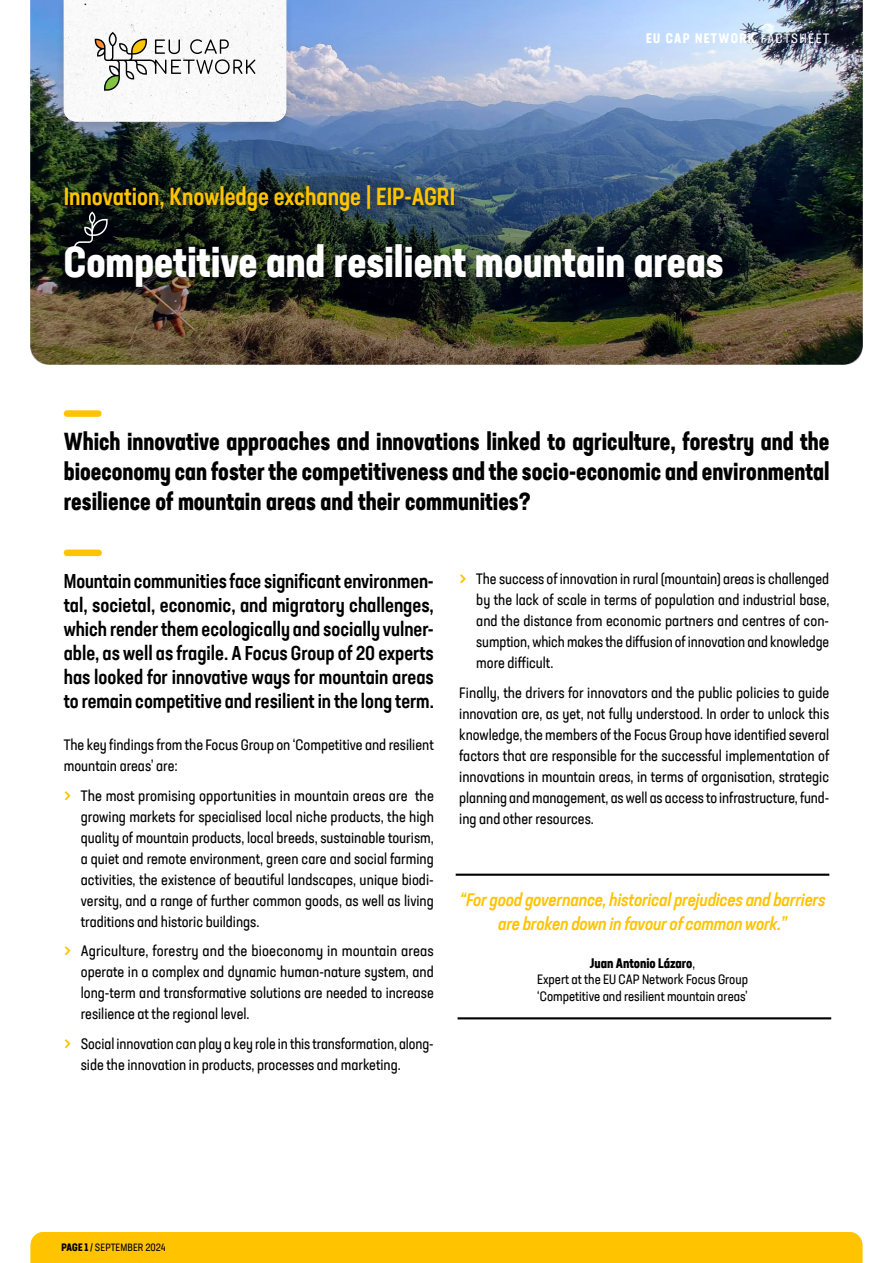
<style>
.page{position:relative;width:893px;height:1263px;background:#fff}
.page>*{position:absolute;margin:0;border:0;box-sizing:border-box;transform-origin:0 0}
.t1{font:700 condensed 42px "Neusa Next Std";color:#fff}
.t2{font:700 condensed 24px/30px "Neusa Next Std";color:#000;text-align:justify}
.t3{font:500 condensed 24px "Neusa Next Std";color:#ffc300}
.t4{font:500 condensed 19.5px/24px "Neusa Next Std";color:#000;text-align:justify}
.t5{font:18px/24px "Neusa Next Std Cond Med Ita";letter-spacing:-.01em;color:#ffc300;text-align:center}
.t6{font:condensed 15px/21px "Neusa Next Std";color:#000;text-align:justify}
.t7{font:condensed 13.5px/16.5px "Neusa Next Std";color:#000;text-align:center}
.t8{font:700 condensed 13.5px "Neusa Next Std";letter-spacing:.1em;color:#fff}
.t9{font:condensed 10.5px "Neusa Next Std";letter-spacing:.01em;color:#000}
.s1{font-weight:400}
.s2{font-size:22.5px;color:#ffc300}
.s3{font-weight:700}
</style>
<div class="page">
<div style="left:31px;top:1232px;width:831px;height:31px;background:#ffc300"></div>
<img style="left:30px;top:0;width:833px;height:365px">
<div style="left:62px;top:243px;width:666px;height:51px;background:#000;opacity:.4"></div>
<svg style="left:74px;top:221px;width:34px;height:28px"></svg>
<div style="left:58px;top:179px;width:407px;height:42px;background:#000;opacity:.45"></div>
<div style="left:56px;top:0;width:239px;height:134px;background:#000;opacity:.14"></div>
<svg style="left:64px;top:0;width:222px;height:122px"></svg>
<div style="left:64px;top:410px;width:38px;height:7px;background:#ffc300;border-radius:3px"></div>
<div style="left:64px;top:550px;width:38px;height:6px;background:#ffc300;border-radius:3px"></div>
<hr style="left:456px;top:874px;width:373px;height:2px;background:#000">
<hr style="left:458px;top:1017px;width:373px;height:2px;background:#000">
<h2 class="t3" style="left:64px;top:181px;width:393px">Innovation, Knowledge exchange | EIP-AGRI</h2>
<p class="t8" style="left:646px;top:29px;width:185px">EU CAP NETWORK <span class="s1">FACTSHEET</span></p>
<h1 class="t1" style="left:64px;top:235px;width:661px">Competitive and resilient mountain areas</h1>
<h2 class="t2" style="left:64px;top:426px;width:767px">Which innovative approaches and innovations linked to agriculture, forestry and the bioeconomy can foster the competitiveness and the socio-economic and environmental resilience of mountain areas and their communities?</h2>
<p class="t4" style="left:64px;top:569px;width:372px">Mountain communities face significant environmen&shy;tal, societal, economic, and migratory challenges, which render them ecologically and socially vulner&shy;able, as well as fragile. A Focus Group of 20 experts has looked for innovative ways for mountain areas to remain competitive and resilient in the long term.</p>
<p class="t6" style="left:64px;top:734px;width:371px">The key findings from the Focus Group on ‘Competitive and resilient mountain areas’ are:</p>
<p class="t6" style="left:81px;top:785px;width:355px;text-indent:-17px"><span class="s2">&gt;</span> The most promising opportunities in mountain areas are the growing markets for specialised local niche products, the high quality of mountain products, local breeds, sustainable tourism, a quiet and remote environment, green care and social farming activities, the existence of beautiful landscapes, unique biodi&shy;versity, and a range of further common goods, as well as living traditions and historic buildings.</p>
<p class="t6" style="left:81px;top:940px;width:355px;text-indent:-17px"><span class="s2">&gt;</span> Agriculture, forestry and the bioeconomy in mountain areas operate in a complex and dynamic human-nature system, and long-term and transformative solutions are needed to increase resilience at the regional level.</p>
<p class="t6" style="left:81px;top:1033px;width:354px;text-indent:-17px"><span class="s2">&gt;</span> Social innovation can play a key role in this transformation, along&shy;side the innovation in products, processes and marketing.</p>
<p class="t6" style="left:476px;top:568px;width:355px;text-indent:-17px"><span class="s2">&gt;</span> The success of innovation in rural (mountain) areas is challenged by the lack of scale in terms of population and industrial base, and the distance from economic partners and centres of con&shy;sumption, which makes the diffusion of innovation and knowledge more difficult.</p>
<p class="t6" style="left:459px;top:682px;width:372px">Finally, the drivers for innovators and the public policies to guide innovation are, as yet, not fully understood. In order to unlock this knowledge, the members of the Focus Group have identified several factors that are responsible for the successful implementation of innovations in mountain areas, in terms of organisation, strategic planning and management, as well as access to infrastructure, fund&shy;ing and other resources.</p>
<p class="t5" style="left:459px;top:887px;width:368px">“For good governance, historical prejudices and barriers are broken down in favour of common work.”</p>
<p class="t7" style="left:537px;top:954px;width:212px"><span class="s3">Juan Antonio Lázaro</span>,<br>Expert at the EU CAP Network Focus Group ‘Competitive and resilient mountain areas’</p>
<p class="t9" style="left:90px;top:1241px;width:77px">/ SEPTEMBER 2024</p>
<p class="t9" style="left:62px;top:1241px;width:102px"><span class="s3">PAGE 1</span> NOVEMBER 2023</p>
</div>
